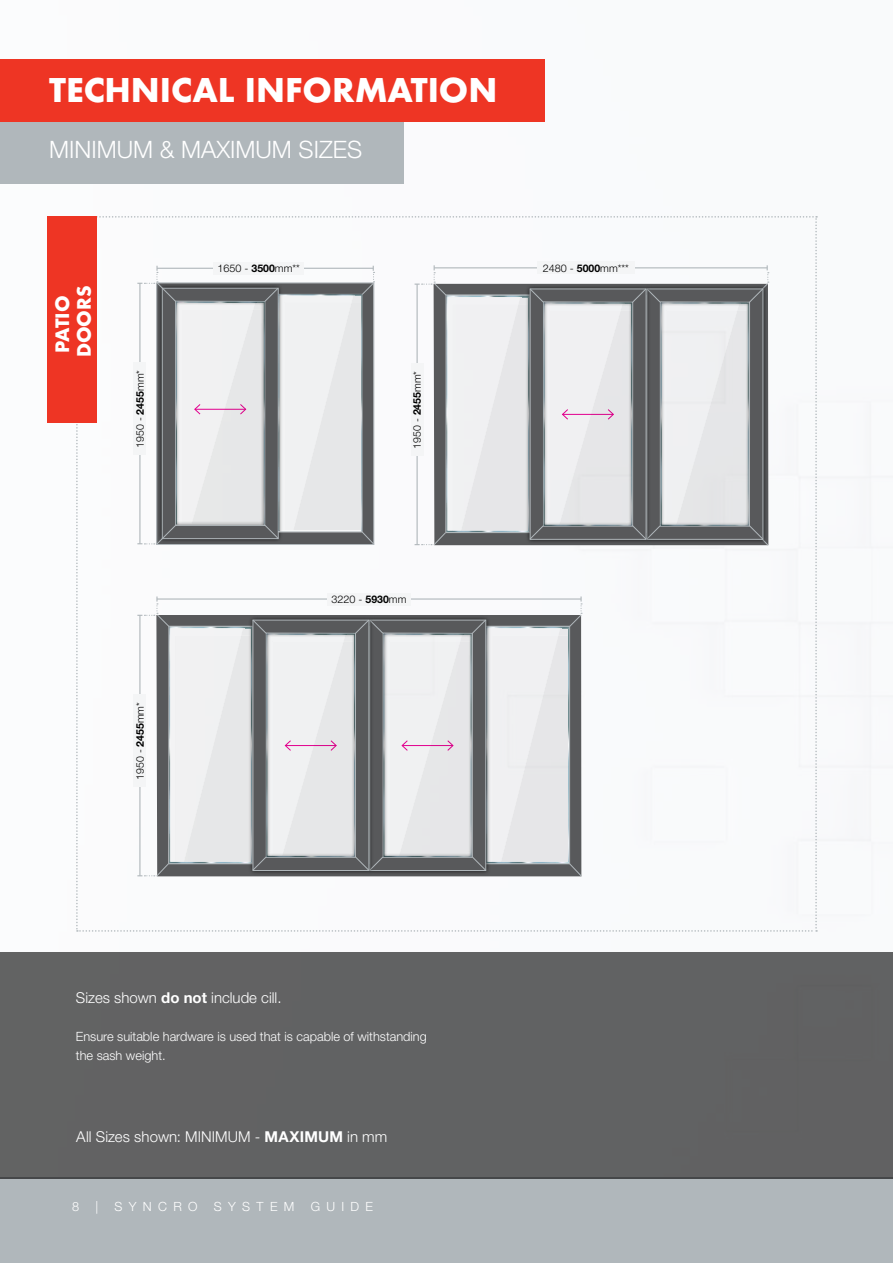
<style>
.page{position:relative;width:893px;height:1263px;background:#fff}
.page>*{position:absolute;margin:0;border:0;box-sizing:border-box;transform-origin:0 0}
.t1{font:36px "Futura Bld";color:#fff}
.t2{font:300 24px "Helvetica Neue LT Std";color:#fff}
.t3{font:700 18px/21.6px "Futura";color:#fff}
.t4{font:300 15px "Helvetica Neue LT Std";color:#fff}
.t5{font:300 12.75px/19.2px "Helvetica Neue LT Std";color:#fff}
.t6{font:300 10.5px "Helvetica Neue LT Std";color:#000}
.s1{font-weight:700}
</style>
<div class="page">
<div style="left:0;top:1178px;width:893px;height:85px;background:#b0b7bb"></div>
<div style="left:0;top:121px;width:404px;height:62px;background:#b0b7bb"></div>
<div style="left:0;top:60px;width:544px;height:62px;background:#ee3524"></div>
<div style="left:0;top:952px;width:893px;height:226px;background:#616263"></div>
<div style="left:47px;top:216px;width:50px;height:207px;background:#ee3524"></div>
<svg style="left:76px;top:216px;width:741px;height:716px"></svg>
<h1 class="t1" style="left:49px;top:66px;width:450px">TECHNICAL INFORMATION</h1>
<h2 class="t2" style="left:49px;top:135px;width:314px">MINIMUM &amp; MAXIMUM SIZES</h2>
<h3 class="t3" style="left:51px;top:357px;width:73px;rotate:-90deg">PATIO<br>DOORS</h3>
<p class="t6" style="left:134px;top:448px;width:79px;rotate:-90deg">1950 - <span class="s1">2455</span>mm*</p>
<p class="t6" style="left:217px;top:262px;width:84px">1650 - <span class="s1">3500</span>mm**</p>
<p class="t6" style="left:411px;top:448px;width:79px;rotate:-90deg">1950 - <span class="s1">2455</span>mm*</p>
<p class="t6" style="left:543px;top:261px;width:88px">2480 - <span class="s1">5000</span>mm***</p>
<p class="t6" style="left:134px;top:780px;width:79px;rotate:-90deg">1950 - <span class="s1">2455</span>mm*</p>
<p class="t6" style="left:332px;top:593px;width:76px">3220 - <span class="s1">5930</span>mm</p>
<p class="t4" style="left:76px;top:989px;width:207px">Sizes shown <span class="s1">do not</span> include cill.</p>
<p class="t5" style="left:76px;top:1026px;width:352px">Ensure suitable hardware is used that is capable of withstanding the sash weight.</p>
<p class="t4" style="left:76px;top:1128px;width:313px">All Sizes shown: MINIMUM - <span class="s1">MAXIMUM</span> in mm</p>
<p class="t5" style="left:72px;top:1197px;width:9px">8</p>
<p class="t5" style="left:95px;top:1197px;width:4px">|</p>
<p class="t5" style="left:114px;top:1197px;width:85px">SYNCRO</p>
<p class="t5" style="left:214px;top:1197px;width:82px">SYSTEM</p>
<p class="t5" style="left:311px;top:1197px;width:64px">GUIDE</p>
</div>
